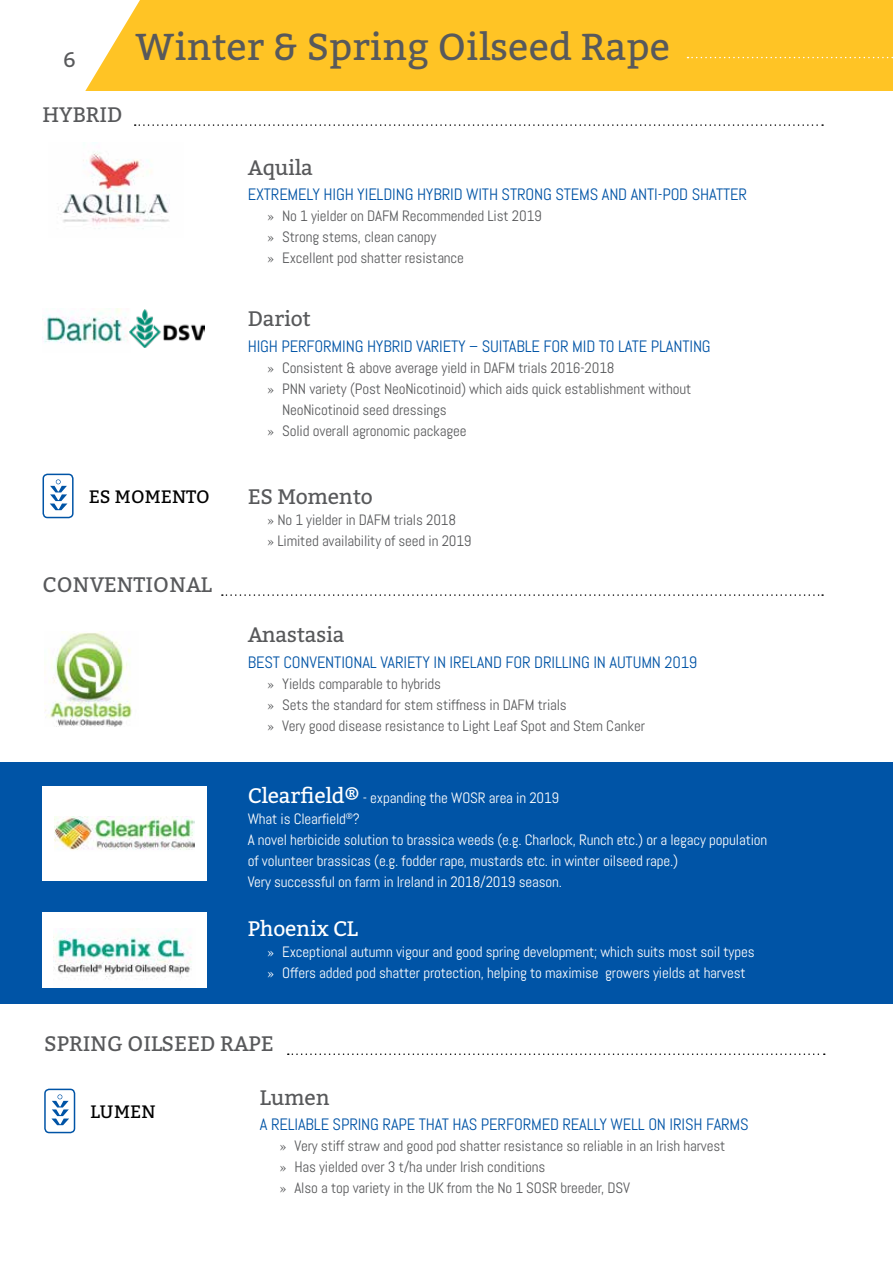
<style>
.page{position:relative;width:893px;height:1263px;background:#fff}
.page>*{position:absolute;margin:0;border:0;box-sizing:border-box;transform-origin:0 0}
.t1{font:37.5px "Bitter";color:#58595b}
.t2{font:21px "Bitter";letter-spacing:-.01em;color:#58595b}
.t3{font:21px "Bitter";letter-spacing:.01em;color:#58595b}
.t4{font:21px "Bitter";letter-spacing:-.01em;color:#fff}
.t5{font:18px "Bitter";letter-spacing:.01em;color:#000}
.t6{font:16.5px "Abel";letter-spacing:-.01em;color:#0054a6}
.t7{font:15px/21px "Abel";letter-spacing:-.01em;color:#58595b}
.t8{font:15px/21px "Abel";letter-spacing:-.01em;color:#fff}
.s1{font-family:"Bitter";font-size:21px}
</style>
<div class="page">
<div style="left:0;top:762px;width:893px;height:242px;background:#0054a6"></div>
<div style="left:43px;top:912px;width:164px;height:76px;background:#fff"></div>
<div style="left:43px;top:787px;width:164px;height:94px;background:#fff"></div>
<div style="left:0;top:0;width:893px;height:91px;background:#ffc425"></div>
<svg style="left:687px;top:57px;width:206px;height:1px"></svg>
<svg style="left:135px;top:124px;width:688px;height:2px"></svg>
<svg style="left:288px;top:1053px;width:537px;height:2px"></svg>
<svg style="left:222px;top:594px;width:601px;height:2px"></svg>
<img style="left:44px;top:631px;width:88px;height:95px">
<img style="left:44px;top:309px;width:86px;height:34px">
<img style="left:130px;top:310px;width:75px;height:37px">
<img style="left:58px;top:151px;width:111px;height:78px">
<img style="left:54px;top:930px;width:138px;height:49px">
<svg style="left:0;top:0;width:140px;height:91px"></svg>
<img style="left:55px;top:816px;width:140px;height:34px">
<svg style="left:50px;top:479px;width:17px;height:31px"></svg>
<div style="left:43px;top:474px;width:31px;height:44px;border:2px solid #0054a6;border-radius:4px"></div>
<svg style="left:51px;top:1094px;width:18px;height:31px"></svg>
<div style="left:44px;top:1089px;width:31px;height:44px;border:2px solid #0054a6;border-radius:4px"></div>
<h2 class="t2" style="left:63px;top:46px;width:14px">6</h2>
<h1 class="t1" style="left:136px;top:23px;width:536px">Winter &amp; Spring Oilseed Rape</h1>
<h2 class="t2" style="left:43px;top:102px;width:82px">HYBRID</h2>
<h2 class="t2" style="left:248px;top:154px;width:67px">Aquila</h2>
<p class="t6" style="left:248px;top:184px;width:501px">EXTREMELY HIGH YIELDING HYBRID WITH STRONG STEMS AND ANTI-POD SHATTER</p>
<p class="t7" style="left:267px;top:206px;width:276px">» No 1 yielder on DAFM Recommended List 2019 » Strong stems, clean canopy<br>» Excellent pod shatter resistance</p>
<h2 class="t2" style="left:248px;top:306px;width:65px">Dariot</h2>
<p class="t6" style="left:248px;top:336px;width:465px">HIGH PERFORMING HYBRID VARIETY – SUITABLE FOR MID TO LATE PLANTING</p>
<p class="t7" style="left:267px;top:357px;width:349px">» Consistent &amp; above average yield in DAFM trials 2016-2018</p>
<p class="t7" style="left:267px;top:378px;width:426px">» PNN variety (Post NeoNicotinoid) which aids quick establishment without</p>
<p class="t7" style="left:282px;top:399px;width:166px">NeoNicotinoid seed dressings</p>
<p class="t7" style="left:267px;top:420px;width:201px">» Solid overall agronomic packagee</p>
<p class="t5" style="left:89px;top:486px;width:122px">ES MOMENTO</p>
<h2 class="t3" style="left:43px;top:571px;width:171px">CONVENTIONAL</h2>
<h2 class="t2" style="left:248px;top:483px;width:127px">ES Momento</h2>
<p class="t7" style="left:267px;top:509px;width:206px">» No 1 yielder in DAFM trials 2018<br>» Limited availability of seed in 2019</p>
<h2 class="t2" style="left:248px;top:622px;width:99px">Anastasia</h2>
<p class="t6" style="left:248px;top:652px;width:451px">BEST CONVENTIONAL VARIETY IN IRELAND FOR DRILLING IN AUTUMN 2019</p>
<p class="t7" style="left:267px;top:673px;width:379px">» Yields comparable to hybrids<br>» Sets the standard for stem stiffness in DAFM trials<br>» Very good disease resistance to Light Leaf Spot and Stem Canker</p>
<p class="t8" style="left:248px;top:787px;width:521px"><span class="s1">Clearfield®</span> - expanding the WOSR area in 2019<br>What is Clearfield<sup>®</sup>?<br>A novel herbicide solution to brassica weeds (e.g. Charlock, Runch etc.) or a legacy population of volunteer brassicas (e.g. fodder rape, mustards etc. in winter oilseed rape.)<br>Very successful on farm in Ireland in 2018/2019 season.</p>
<h2 class="t4" style="left:248px;top:915px;width:112px">Phoenix CL</h2>
<p class="t8" style="left:267px;top:941px;width:489px">» Exceptional autumn vigour and good spring development; which suits most soil types » Offers added pod shatter protection, helping to maximise growers yields at harvest</p>
<h2 class="t2" style="left:44px;top:1031px;width:231px">SPRING OILSEED RAPE</h2>
<p class="t5" style="left:90px;top:1101px;width:67px">LUMEN</p>
<h2 class="t2" style="left:260px;top:1084px;width:71px">Lumen</h2>
<p class="t6" style="left:260px;top:1114px;width:490px">A RELIABLE SPRING RAPE THAT HAS PERFORMED REALLY WELL ON IRISH FARMS</p>
<p class="t7" style="left:279px;top:1136px;width:447px">» Very stiff straw and good pod shatter resistance so reliable in an Irish harvest » Has yielded over 3 t/ha under Irish conditions<br>» Also a top variety in the UK from the No 1 SOSR breeder, DSV</p>
</div>
